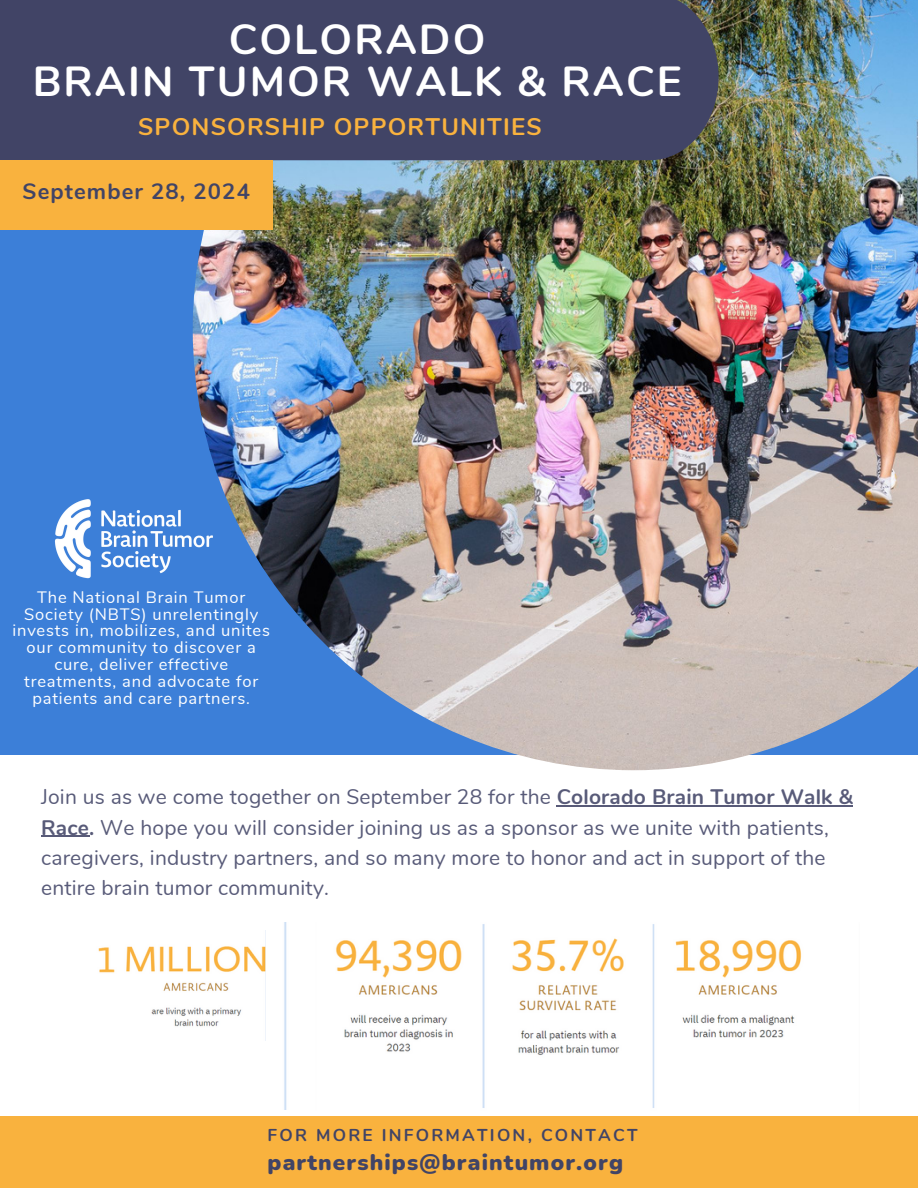
<style>
.page{position:relative;width:918px;height:1188px;background:#fff}
.page>*{position:absolute;margin:0;border:0;box-sizing:border-box;transform-origin:0 0}
.t1{font:700 42px/42.8px "Nunito";letter-spacing:.05em;color:#fff;text-align:center}
.t2{font:700 24px "Nunito";letter-spacing:.05em;color:#f9b23e}
.t3{font:900 22.5px "Nunito";letter-spacing:.05em;color:#414466}
.t4{font:700 22.05px "Nunito";letter-spacing:.05em;color:#414466}
.t5{font:21px/30.3px "Nunito";letter-spacing:.01em;color:#414466}
.t6{font:700 17.1px "Nunito";letter-spacing:.13em;color:#414466}
.t7{font:16.5px/16.8px "Nunito";letter-spacing:.05em;color:#fff;text-align:center}
.s1{font-weight:700}
</style>
<div class="page">
<div style="left:0;top:0;width:918px;height:755px;background:#3c7fd8"></div>
<img style="left:193px;top:0;width:725px;height:770px">
<img style="left:54px;top:498px;width:160px;height:80px">
<div style="left:0;top:0;width:718px;height:160px;background:#414466"></div>
<div style="left:0;top:160px;width:272px;height:70px;background:#f9b23e"></div>
<img style="left:126px;top:946px;width:139px;height:81px">
<img style="left:284px;top:923px;width:3px;height:187px">
<img style="left:336px;top:924px;width:466px;height:184px">
<div style="left:0;top:1117px;width:918px;height:71px;background:#f9b23e"></div>
<img style="left:98px;top:947px;width:17px;height:26px">
<hr style="left:557px;top:805px;width:296px;height:1px;background:#414466">
<hr style="left:41px;top:836px;width:48px;height:1px;background:#414466">
<h2 class="t1" style="left:33px;top:18px;width:650px">COLORADO<br>BRAIN TUMOR WALK &amp; RACE</h2>
<h3 class="t2" style="left:138px;top:111px;width:405px">SPONSORSHIP OPPORTUNITIES</h3>
<p class="t4" style="left:22px;top:176px;width:229px">September 28, 2024</p>
<p class="t7" style="left:13px;top:589px;width:259px">The National Brain Tumor<br>Society (NBTS) unrelentingly invests in, mobilizes, and unites our community to discover a cure, deliver effective treatments, and advocate for patients and care partners.</p>
<p class="t5" style="left:41px;top:782px;width:813px">Join us as we come together on September 28 for the <span class="s1">Colorado Brain Tumor Walk &amp; Race.</span> We hope you will consider joining us as a sponsor as we unite with patients, caregivers, industry partners, and so many more to honor and act in support of the entire brain tumor community.</p>
<p class="t6" style="left:268px;top:1124px;width:372px">FOR MORE INFORMATION, CONTACT</p>
<p class="t3" style="left:268px;top:1147px;width:357px">partnerships@braintumor.org</p>
</div>
